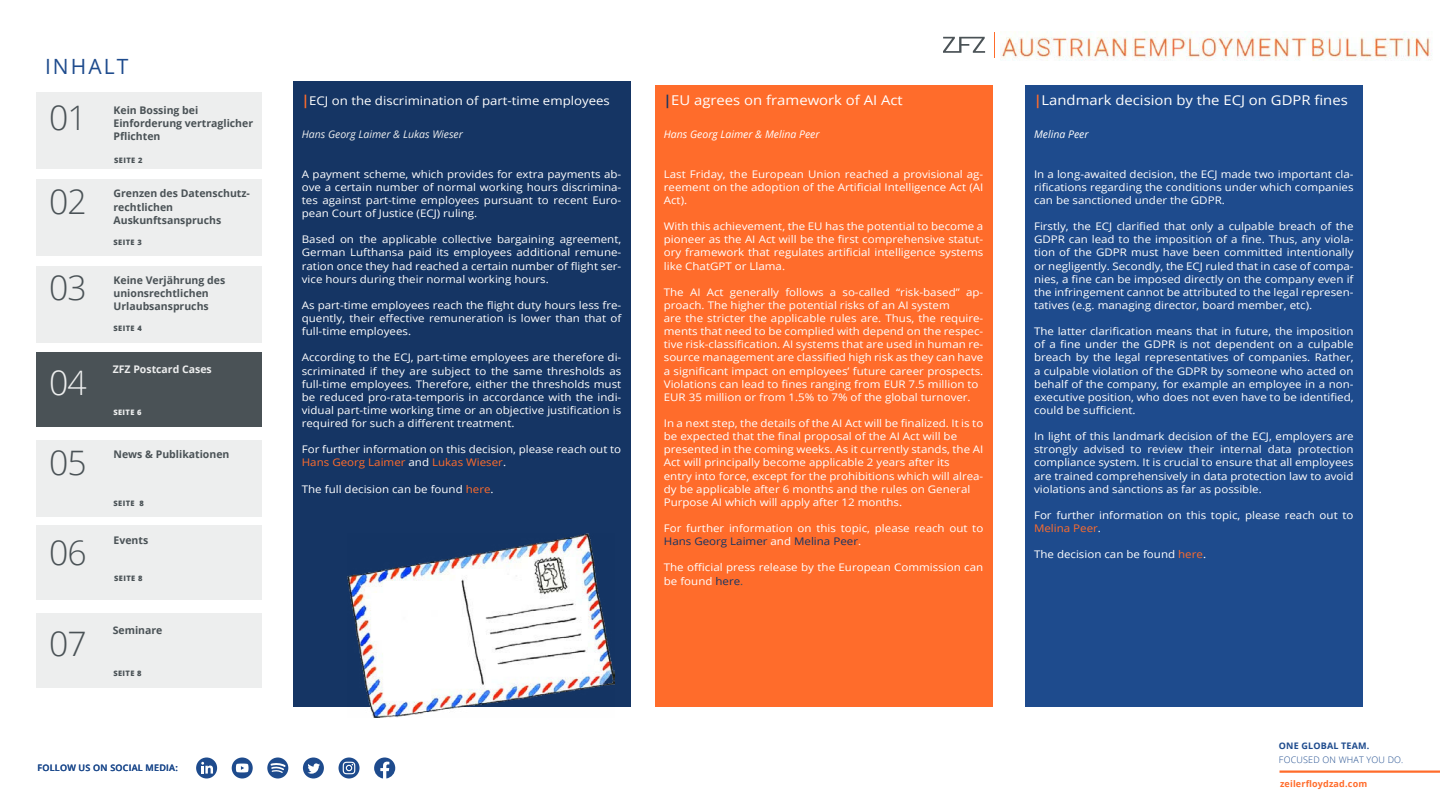
<style>
.page{position:relative;width:1440px;height:810px;background:#fff}
.page>*{position:absolute;margin:0;border:0;box-sizing:border-box;transform-origin:0 0}
.t1{font:300 33.75px "Open Sans";letter-spacing:-.025em;color:#4a5256}
.t2{font:300 33.75px "Open Sans";color:#edeeee}
.t3{font:21px "Open Sans";letter-spacing:.1em;color:#1e4b8d}
.t4{font:13.5px "Open Sans";color:#fff;scale:1.1 1}
.t5{font:12px "Open Sans";color:#fff;scale:1.1 1}
.t6{font:10.5px/13.1px "Open Sans";color:#fff;text-align:justify;scale:1.1 1}
.t7{font:700 10.5px/13.1px "Open Sans";color:#4a5256}
.t8{font:italic 10.5px "Open Sans";color:#fff}
.t9{font:italic 10.5px "Open Sans";color:#edeeee}
.t10{font:700 10.5px "Open Sans";color:#edeeee}
.t11{font:600 9px "Open Sans";letter-spacing:.025em;color:#1e4b8d}
.t12{font:300 9px "Open Sans";letter-spacing:.02em;color:#1e4b8d}
.t13{font:700 9px "Open Sans";letter-spacing:.02em;color:#ff6c2b}
.t14{font:700 9px "Open Sans";letter-spacing:.02em;color:#1e4b8d}
.t15{font:800 7.5px "Open Sans";letter-spacing:.05em;color:#4a5256}
.t16{font:800 7.5px "Open Sans";letter-spacing:.05em;color:#edeeee}
.s1{font-weight:700;font-size:13.5px;color:#ff6c2b}
.s2{color:#ff6c2b}
.s3{font-weight:700;color:#153564}
.s4{color:#153564}
.s5{color:#4a5256}
.s6{font-weight:700;color:#ff6c2b}
</style>
<div class="page">
<hr style="left:1280px;top:771px;width:160px;height:2px;background:#ff6c2b">
<svg style="left:232px;top:758px;width:21px;height:21px"></svg>
<svg style="left:236px;top:764px;width:13px;height:8px"></svg>
<div style="left:303px;top:758px;width:21px;height:21px;background:#1e4b8d;border-radius:50%"></div>
<svg style="left:307px;top:763px;width:13px;height:11px"></svg>
<svg style="left:339px;top:758px;width:21px;height:21px"></svg>
<svg style="left:343px;top:762px;width:12px;height:12px"></svg>
<div style="left:196px;top:758px;width:21px;height:21px;background:#1e4b8d;border-radius:50%"></div>
<svg style="left:201px;top:762px;width:12px;height:12px"></svg>
<svg style="left:374px;top:758px;width:21px;height:21px"></svg>
<svg style="left:267px;top:758px;width:21px;height:21px"></svg>
<svg style="left:943px;top:37px;width:42px;height:16px"></svg>
<svg style="left:994px;top:32px;width:1px;height:25px"></svg>
<div style="left:37px;top:179px;width:225px;height:77px;background:#edeeee"></div>
<div style="left:37px;top:92px;width:225px;height:77px;background:#edeeee"></div>
<div style="left:37px;top:266px;width:225px;height:77px;background:#edeeee"></div>
<div style="left:37px;top:614px;width:225px;height:74px;background:#edeeee"></div>
<div style="left:37px;top:440px;width:225px;height:77px;background:#edeeee"></div>
<div style="left:293px;top:81px;width:337px;height:626px;background:#153564"></div>
<div style="left:37px;top:525px;width:225px;height:75px;background:#edeeee"></div>
<div style="left:37px;top:353px;width:225px;height:74px;background:#4a5256"></div>
<img style="left:347px;top:533px;width:267px;height:185px">
<div style="left:655px;top:85px;width:337px;height:622px;background:#ff6c2b"></div>
<img style="left:1000px;top:32px;width:432px;height:29px">
<div style="left:1025px;top:85px;width:338px;height:622px;background:#1e4b8d"></div>
<h2 class="t3" style="left:45px;top:58px;width:85px">INHALT</h2>
<h1 class="t1" style="left:49px;top:104px;width:39px">01</h1>
<h1 class="t1" style="left:49px;top:188px;width:39px">02</h1>
<h1 class="t1" style="left:49px;top:275px;width:39px">03</h1>
<h1 class="t2" style="left:49px;top:370px;width:39px">04</h1>
<h1 class="t1" style="left:49px;top:449px;width:39px">05</h1>
<h1 class="t1" style="left:49px;top:539px;width:39px">06</h1>
<h1 class="t1" style="left:49px;top:631px;width:39px">07</h1>
<p class="t7" style="left:114px;top:103px;width:141px">Kein Bossing bei<br>Einforderung vertraglicher<br>Pflichten</p>
<p class="t15" style="left:114px;top:157px;width:30px">SEITE 2</p>
<p class="t7" style="left:114px;top:187px;width:138px">Grenzen des Datenschutz&shy;rechtlichen<br>Auskunftsanspruchs</p>
<p class="t15" style="left:114px;top:239px;width:30px">SEITE 3</p>
<p class="t7" style="left:114px;top:273px;width:113px">Keine Verjährung des unionsrechtlichen<br>Urlaubsanspruchs</p>
<p class="t15" style="left:114px;top:326px;width:30px">SEITE 4</p>
<p class="t10" style="left:113px;top:361px;width:101px">ZFZ Postcard Cases</p>
<p class="t16" style="left:113px;top:409px;width:30px">SEITE 6</p>
<p class="t7" style="left:114px;top:448px;width:117px">News &amp; Publikationen</p>
<p class="t15" style="left:114px;top:500px;width:32px">SEITE 8</p>
<p class="t7" style="left:114px;top:533px;width:36px">Events</p>
<p class="t15" style="left:114px;top:575px;width:30px">SEITE 8</p>
<p class="t7" style="left:113px;top:623px;width:51px">Seminare</p>
<p class="t15" style="left:113px;top:670px;width:30px">SEITE 8</p>
<p class="t11" style="left:38px;top:765px;width:142px">FOLLOW US ON SOCIAL MEDIA:</p>
<p class="t11" style="left:38px;top:765px;width:142px">FOLLOW US ON SOCIAL MEDIA:</p>
<p class="t5" style="left:302px;top:96px;width:282px"><span class="s1">|</span>ECJ on the discrimination of part-time employees</p>
<p class="t9" style="left:302px;top:130px;width:163px">Hans Georg Laimer &amp; Lukas Wieser</p>
<p class="t6" style="left:302px;top:168px;width:292px">A payment scheme, which provides for extra payments ab&shy;ove a certain number of normal working hours discrimina&shy;tes against part-time employees pursuant to recent Euro&shy;pean Court of Justice (ECJ) ruling.</p>
<p class="t6" style="left:302px;top:234px;width:292px">Based on the applicable collective bargaining agreement, German Lufthansa paid its employees additional remune&shy;ration once they had reached a certain number of flight ser&shy;vice hours during their normal working hours.</p>
<p class="t6" style="left:302px;top:298px;width:292px">As part-time employees reach the flight duty hours less fre&shy;quently, their effective remuneration is lower than that of full-time employees.</p>
<p class="t6" style="left:302px;top:352px;width:292px">According to the ECJ, part-time employees are therefore di&shy;scriminated if they are subject to the same thresholds as full-time employees. Therefore, either the thresholds must be reduced pro-rata-temporis in accordance with the indi&shy;vidual part-time working time or an objective justification is required for such a different treatment.</p>
<p class="t6" style="left:302px;top:444px;width:292px">For further information on this decision, please reach out to<br><span class="s2">Hans Georg Laimer</span> and <span class="s2">Lukas Wieser</span>.</p>
<p class="t6" style="left:302px;top:483px;width:176px">The full decision can be found <span class="s2">here</span>.</p>
<p class="t4" style="left:664px;top:95px;width:219px"><span class="s3">|</span>EU agrees on framework of AI Act</p>
<p class="t8" style="left:664px;top:130px;width:157px">Hans Georg Laimer &amp; Melina Peer</p>
<p class="t6" style="left:664px;top:168px;width:292px">Last Friday, the European Union reached a provisional ag&shy;reement on the adoption of the Artificial Intelligence Act (AI Act).</p>
<p class="t6" style="left:664px;top:221px;width:292px">With this achievement, the EU has the potential to become a pioneer as the AI Act will be the first comprehensive statut&shy;ory framework that regulates artificial intelligence systems like ChatGPT or Llama.</p>
<p class="t6" style="left:664px;top:286px;width:292px;text-align:left">The AI Act generally follows a so-called “risk-based” ap&shy;proach. The higher the potential risks of an AI system<br>are the stricter the applicable rules are. Thus, the require&shy;ments that need to be complied with depend on the respec&shy;tive risk-classification. AI systems that are used in human re&shy;source management are classified high risk as they can have a significant impact on employees’ future career prospects.<br>Violations can lead to fines ranging from EUR 7.5 million to EUR 35 million or from 1.5% to 7% of the global turnover.</p>
<p class="t6" style="left:664px;top:416px;width:292px;text-align:left">In a next step, the details of the AI Act will be finalized. It is to be expected that the final proposal of the AI Act will be presented in the coming weeks. As it currently stands, the AI Act will principally become applicable 2 years after its<br>entry into force, except for the prohibitions which will alrea&shy;dy be applicable after 6 months and the rules on General Purpose AI which will apply after 12 months.</p>
<p class="t6" style="left:664px;top:523px;width:292px">For further information on this topic, please reach out to<br><span class="s4">Hans Georg Laimer</span> and <span class="s4">Melina Peer</span>.</p>
<p class="t6" style="left:664px;top:561px;width:292px">The official press release by the European Commission can be found <span class="s4">here</span><span class="s5">.</span></p>
<p class="t4" style="left:1034px;top:91px;width:287px"><span class="s6">|</span>Landmark decision by the ECJ on GDPR fines</p>
<p class="t8" style="left:1034px;top:130px;width:56px">Melina Peer</p>
<p class="t6" style="left:1034px;top:168px;width:292px">In a long-awaited decision, the ECJ made two important cla&shy;rifications regarding the conditions under which companies can be sanctioned under the GDPR.</p>
<p class="t6" style="left:1034px;top:220px;width:292px">Firstly, the ECJ clarified that only a culpable breach of the GDPR can lead to the imposition of a fine. Thus, any viola&shy;tion of the GDPR must have been committed intentionally or negligently. Secondly, the ECJ ruled that in case of compa&shy;nies, a fine can be imposed directly on the company even if the infringement cannot be attributed to the legal represen&shy;tatives (e.g. managing director, board member, etc).</p>
<p class="t6" style="left:1034px;top:325px;width:292px">The latter clarification means that in future, the imposition of a fine under the GDPR is not dependent on a culpable breach by the legal representatives of companies. Rather, a culpable violation of the GDPR by someone who acted on behalf of the company, for example an employee in a non&shy;executive position, who does not even have to be identified, could be sufficient.</p>
<p class="t6" style="left:1034px;top:431px;width:292px">In light of this landmark decision of the ECJ, employers are strongly advised to review their internal data protection compliance system. It is crucial to ensure that all employees are trained comprehensively in data protection law to avoid violations and sanctions as far as possible.</p>
<p class="t6" style="left:1034px;top:510px;width:292px">For further information on this topic, please reach out to<br><span class="s2">Melina Peer</span>.</p>
<p class="t6" style="left:1034px;top:549px;width:158px">The decision can be found <span class="s2">here</span>.</p>
<p class="t14" style="left:1279px;top:740px;width:92px">ONE GLOBAL TEAM.</p>
<p class="t12" style="left:1279px;top:756px;width:126px">FOCUSED ON WHAT YOU DO.</p>
<p class="t13" style="left:1280px;top:778px;width:89px">zeilerfloydzad.com</p>
</div>
